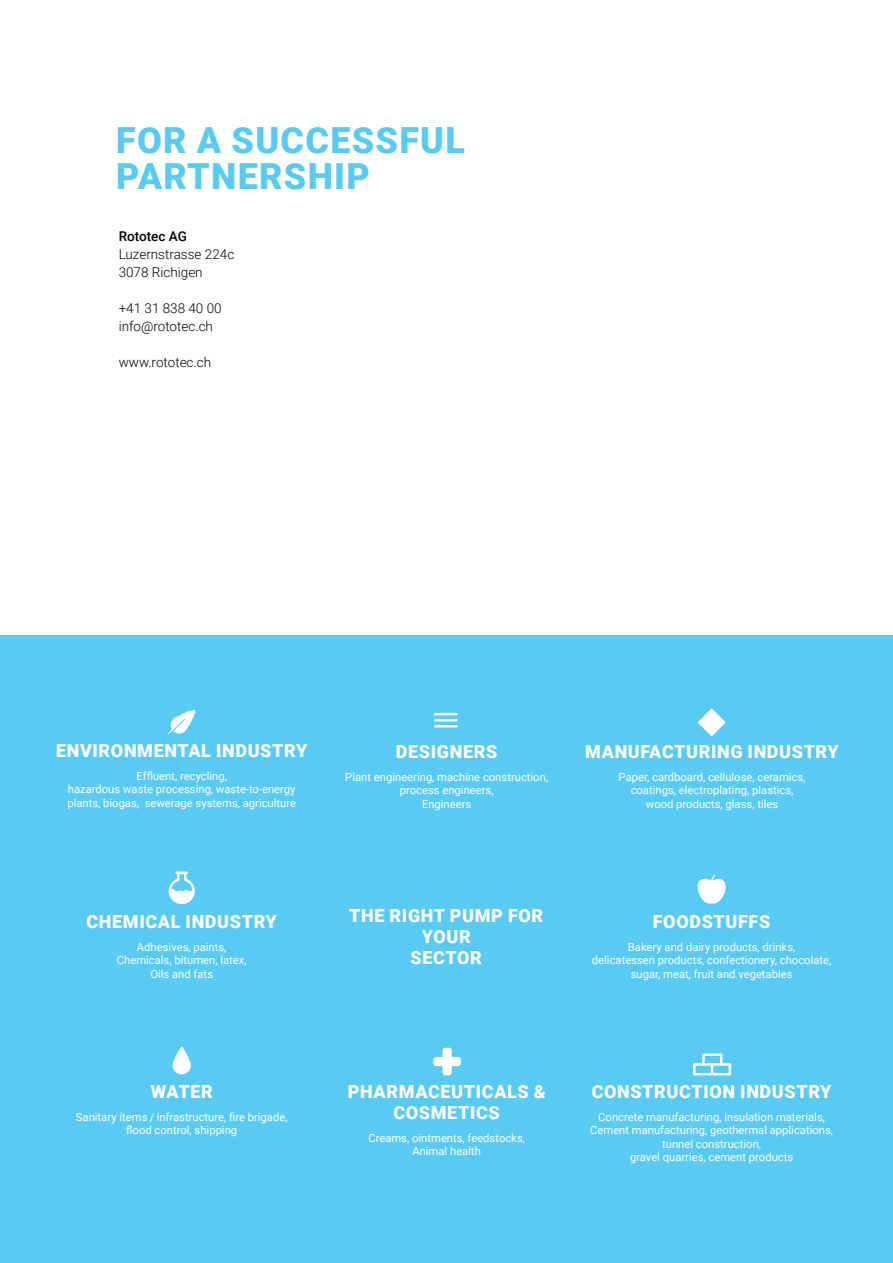
<style>
.page{position:relative;width:893px;height:1263px;background:#fff}
.page>*{position:absolute;margin:0;border:0;box-sizing:border-box;transform-origin:0 0}
.t1{font:900 36px/36px "Roboto";letter-spacing:.035em;color:#59cbf2}
.t2{font:900 18px/21px "Roboto";letter-spacing:.035em;color:#fff;text-align:center}
.t3{font:300 13.5px/18px "Roboto";color:#000001}
.t4{font:500 13.5px "Roboto";color:#000001}
.t5{font:11.25px/13.5px "Roboto";color:#fff;text-align:center}
</style>
<div class="page">
<div style="left:0;top:635px;width:893px;height:628px;background:#59cbf2"></div>
<svg style="left:697px;top:874px;width:29px;height:29px"></svg>
<svg style="left:693px;top:1053px;width:38px;height:22px"></svg>
<svg style="left:698px;top:709px;width:27px;height:27px"></svg>
<svg style="left:168px;top:710px;width:28px;height:24px"></svg>
<svg style="left:433px;top:1048px;width:28px;height:27px"></svg>
<svg style="left:169px;top:871px;width:26px;height:33px"></svg>
<svg style="left:173px;top:1046px;width:18px;height:28px"></svg>
<hr style="left:434px;top:725px;width:24px;height:2px;background:#fff">
<hr style="left:434px;top:719px;width:24px;height:2px;background:#fff">
<hr style="left:434px;top:713px;width:24px;height:2px;background:#fff">
<h1 class="t1" style="left:116px;top:121px;width:350px">FOR A SUCCESSFUL<br>PARTNERSHIP</h1>
<p class="t4" style="left:119px;top:227px;width:70px">Rototec AG</p>
<p class="t3" style="left:119px;top:245px;width:117px">Luzernstrasse 224c<br>3078 Richigen</p>
<p class="t3" style="left:119px;top:299px;width:104px">+41 31 838 40 00 info@rototec.ch</p>
<p class="t3" style="left:119px;top:353px;width:94px">www.rototec.ch</p>
<h2 class="t2" style="left:56px;top:740px;width:253px">ENVIRONMENTAL INDUSTRY</h2>
<p class="t5" style="left:67px;top:768px;width:230px">Effluent, recycling,<br>hazardous waste processing, waste-to-energy plants, biogas, sewerage systems, agriculture</p>
<h2 class="t2" style="left:396px;top:740px;width:103px">DESIGNERS</h2>
<p class="t5" style="left:345px;top:769px;width:204px">Plant engineering, machine construction, process engineers,<br>Engineers</p>
<h2 class="t2" style="left:585px;top:740px;width:255px">MANUFACTURING INDUSTRY</h2>
<p class="t5" style="left:619px;top:769px;width:188px">Paper, cardboard, cellulose, ceramics, coatings, electroplating, plastics, wood products, glass, tiles</p>
<h2 class="t2" style="left:87px;top:911px;width:192px">CHEMICAL INDUSTRY</h2>
<p class="t5" style="left:117px;top:940px;width:131px">Adhesives, paints,<br>Chemicals, bitumen, latex,<br>Oils and fats</p>
<h2 class="t2" style="left:349px;top:904px;width:196px">THE RIGHT PUMP FOR<br>YOUR<br>SECTOR</h2>
<h2 class="t2" style="left:653px;top:911px;width:119px">FOODSTUFFS</h2>
<p class="t5" style="left:592px;top:940px;width:241px">Bakery and dairy products, drinks,<br>delicatessen products, confectionery, chocolate, sugar, meat, fruit and vegetables</p>
<h2 class="t2" style="left:151px;top:1081px;width:64px">WATER</h2>
<p class="t5" style="left:76px;top:1110px;width:213px">Sanitary items / infrastructure, fire brigade, flood control, shipping</p>
<h2 class="t2" style="left:348px;top:1081px;width:199px">PHARMACEUTICALS &amp;<br>COSMETICS</h2>
<p class="t5" style="left:368px;top:1131px;width:158px">Creams, ointments, feedstocks,<br>Animal health</p>
<h2 class="t2" style="left:592px;top:1081px;width:241px">CONSTRUCTION INDUSTRY</h2>
<p class="t5" style="left:590px;top:1110px;width:244px">Concrete manufacturing, insulation materials, Cement manufacturing, geothermal applications, tunnel construction,<br>gravel quarries, cement products</p>
</div>
